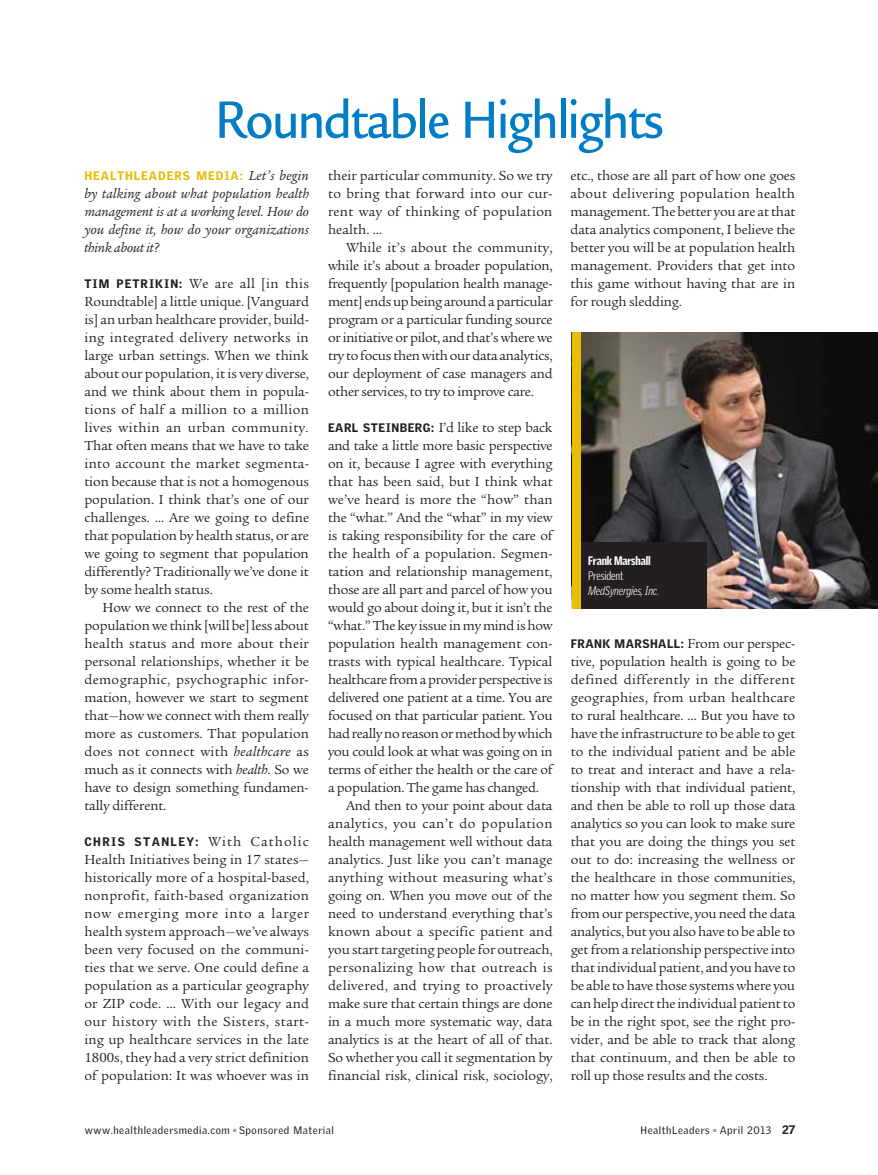
<style>
.page{position:relative;width:878px;height:1175px;background:#fff}
.page>*{position:absolute;margin:0;border:0;box-sizing:border-box;transform-origin:0 0}
.t1{font:500 57px "Legacy Sans Std";letter-spacing:-.035em;color:#007dc5;scale:.9 1}
.t2{font:14.25px/18px "Legacy Serif Std";letter-spacing:-.01em;color:#231f20;text-align:justify}
.t3{font:italic 14.25px/18px "Legacy Serif Std";letter-spacing:.01em;color:#231f20;text-align:justify}
.t4{font:14.25px "Legacy Serif Std";letter-spacing:.025em;color:#231f20}
.t5{font:14.25px "Legacy Serif Std";letter-spacing:.015em;color:#231f20}
.t6{font:14.25px "Legacy Serif Std";letter-spacing:.03em;color:#231f20}
.t7{font:14.25px "Legacy Serif Std";letter-spacing:.01em;color:#231f20}
.t8{font:900 12px "Griffith Gothic";letter-spacing:.075em;color:#e8bc07}
.t9{font:900 12px "Griffith Gothic";letter-spacing:.115em;color:#231f20}
.t10{font:italic 300 12px "Griffith Gothic";letter-spacing:-.015em;color:#fff;scale:.8 1}
.t11{font:900 12px "Griffith Gothic Cond";color:#fff}
.t12{font:300 12px "Griffith Gothic Cond";letter-spacing:-.015em;color:#fff}
.t13{font:10.5px "Griffith Gothic";letter-spacing:.05em;color:#231f20}
.s1{font-family:"Legacy Serif Std";font-weight:400;font-style:italic;font-size:14.25px;color:#231f20}
.s2{font-family:"Griffith Gothic";font-weight:900;font-size:12px}
.s3{font-style:italic}
.s4{font-family:"Legacy Serif Std";font-weight:400;font-size:14.25px}
.s5{font-weight:900;font-size:12px}
</style>
<div class="page">
<img style="left:580px;top:332px;width:298px;height:276px">
<div style="left:580px;top:542px;width:126px;height:66px;background:#231f20"></div>
<div style="left:572px;top:332px;width:8px;height:276px;background:#e8bc07"></div>
<h1 class="t1" style="left:215px;top:87px;width:500px">Roundtable Highlights</h1>
<p class="t8" style="left:84px;top:168px;width:226px">HEALTHLEADERS MEDIA: <span class="s1">Let’s begin</span></p>
<p class="t3" style="left:84px;top:185px;width:226px">by talking about what population health management is at a working level. How do you define it, how do your organizations think about it?</p>
<p class="t2" style="left:84px;top:275px;width:226px"><span class="s2">TIM PETRIKIN:</span> We are all [in this Roundtable] a little unique. [Vanguard is] an urban healthcare provider, build&shy;ing integrated delivery networks in large urban settings. When we think about our population, it is very diverse, and we think about them in popula&shy;tions of half a million to a million lives within an urban community.<br>That often means that we have to take into account the market segmenta&shy;tion because that is not a homogenous population. I think that’s one of our challenges. … Are we going to define that population by health status, or are we going to segment that population differently? Traditionally we’ve done it by some health status.</p>
<p class="t2" style="left:84px;top:599px;width:226px;text-indent:18px">How we connect to the rest of the population we think [will be] less about health status and more about their personal relationships, whether it be demographic, psychographic infor&shy;mation, however we start to segment that—how we connect with them really more as customers. That population does not connect with <span class="s3">healthcare</span> as much as it connects with <span class="s3">health</span>. So we have to design something fundamen&shy;tally different.</p>
<p class="t9" style="left:84px;top:834px;width:226px">CHRIS STANLEY: <span class="s4">With Catholic</span></p>
<p class="t2" style="left:84px;top:851px;width:226px">Health Initiatives being in 17 states— historically more of a hospital-based, nonprofit, faith-based organization now emerging more into a larger health system approach—we’ve always been very focused on the communi&shy;ties that we serve. One could define a population as a particular geography or ZIP code. … With our legacy and our history with the Sisters, start&shy;ing up healthcare services in the late 1800s, they had a very strict definition of population: It was whoever was in</p>
<p class="t2" style="left:328px;top:167px;width:226px">their particular community. So we try to bring that forward into our cur&shy;rent way of thinking of population health. …</p>
<p class="t2" style="left:328px;top:239px;width:226px;text-indent:18px">While it’s about the community, while it’s about a broader population, frequently [population health manage&shy;ment] ends up being around a particular program or a particular funding source or initiative or pilot, and that’s where we try to focus then with our data analytics, our deployment of case managers and other services, to try to improve care.</p>
<p class="t2" style="left:328px;top:419px;width:226px"><span class="s2">EARL STEINBERG:</span> I’d like to step back</p>
<p class="t2" style="left:328px;top:437px;width:226px">and take a little more basic perspective</p>
<p class="t2" style="left:328px;top:455px;width:226px">on it, because I agree with everything</p>
<p class="t2" style="left:328px;top:473px;width:226px">that has been said, but I think what</p>
<p class="t7" style="left:328px;top:491px;width:226px">we’ve heard is more the “how” than</p>
<p class="t2" style="left:328px;top:509px;width:226px">the “what.” And the “what” in my view</p>
<p class="t2" style="left:328px;top:527px;width:226px">is taking responsibility for the care of</p>
<p class="t2" style="left:328px;top:545px;width:226px">the health of a population. Segmen-</p>
<p class="t2" style="left:328px;top:563px;width:226px">tation and relationship management,</p>
<p class="t2" style="left:328px;top:581px;width:226px">those are all part and parcel of how you</p>
<p class="t2" style="left:328px;top:599px;width:226px">would go about doing it, but it isn’t the</p>
<p class="t2" style="left:328px;top:617px;width:226px">“what.” The key issue in my mind is how</p>
<p class="t2" style="left:328px;top:635px;width:226px">population health management con-</p>
<p class="t2" style="left:328px;top:653px;width:226px">trasts with typical healthcare. Typical</p>
<p class="t2" style="left:328px;top:671px;width:226px">healthcare from a provider perspective is</p>
<p class="t2" style="left:328px;top:689px;width:226px">delivered one patient at a time. You are</p>
<p class="t2" style="left:328px;top:707px;width:226px">focused on that particular patient. You</p>
<p class="t2" style="left:328px;top:725px;width:226px">had really no reason or method by which</p>
<p class="t2" style="left:328px;top:743px;width:226px">you could look at what was going on in</p>
<p class="t2" style="left:328px;top:761px;width:226px">terms of either the health or the care of</p>
<p class="t2" style="left:328px;top:779px;width:212px">a population. The game has changed.</p>
<p class="t2" style="left:346px;top:797px;width:208px">And then to your point about data</p>
<p class="t6" style="left:328px;top:815px;width:226px">analytics, you can’t do population</p>
<p class="t2" style="left:328px;top:833px;width:226px">health management well without data</p>
<p class="t2" style="left:328px;top:851px;width:226px">analytics. Just like you can’t manage</p>
<p class="t5" style="left:328px;top:869px;width:226px">anything without measuring what’s</p>
<p class="t2" style="left:328px;top:887px;width:226px">going on. When you move out of the</p>
<p class="t2" style="left:328px;top:905px;width:226px">need to understand everything that’s</p>
<p class="t5" style="left:328px;top:923px;width:226px">known about a specific patient and</p>
<p class="t2" style="left:328px;top:941px;width:226px">you start targeting people for outreach,</p>
<p class="t4" style="left:328px;top:959px;width:226px">personalizing how that outreach is</p>
<p class="t4" style="left:328px;top:977px;width:226px">delivered, and trying to proactively</p>
<p class="t2" style="left:328px;top:995px;width:226px">make sure that certain things are done</p>
<p class="t2" style="left:328px;top:1013px;width:226px">in a much more systematic way, data</p>
<p class="t2" style="left:328px;top:1031px;width:226px">analytics is at the heart of all of that.</p>
<p class="t2" style="left:328px;top:1049px;width:226px">So whether you call it segmentation by</p>
<p class="t2" style="left:328px;top:1067px;width:226px">financial risk, clinical risk, sociology,</p>
<p class="t2" style="left:570px;top:167px;width:226px">etc., those are all part of how one goes about delivering population health management. The better you are at that data analytics component, I believe the better you will be at population health management. Providers that get into this game without having that are in for rough sledding.</p>
<p class="t11" style="left:588px;top:554px;width:64px">Frank Marshall</p>
<p class="t12" style="left:588px;top:569px;width:37px">President</p>
<p class="t10" style="left:588px;top:584px;width:90px">MedSynergies, Inc.</p>
<p class="t2" style="left:570px;top:635px;width:226px"><span class="s2">FRANK MARSHALL:</span> From our perspec&shy;tive, population health is going to be defined differently in the different geographies, from urban healthcare to rural healthcare. … But you have to have the infrastructure to be able to get to the individual patient and be able to treat and interact and have a rela&shy;tionship with that individual patient, and then be able to roll up those data analytics so you can look to make sure that you are doing the things you set out to do: increasing the wellness or the healthcare in those communities, no matter how you segment them. So from our perspective, you need the data analytics, but you also have to be able to get from a relationship perspective into that individual patient, and you have to be able to have those systems where you can help direct the individual patient to be in the right spot, see the right pro&shy;vider, and be able to track that along that continuum, and then be able to roll up those results and the costs.</p>
<p class="t13" style="left:85px;top:1124px;width:250px">www.healthleadersmedia.com <sup>■</sup> Sponsored Material</p>
<p class="t13" style="left:640px;top:1124px;width:156px">HealthLeaders <sup>■</sup> April 2013 <span class="s5">27</span></p>
</div>
